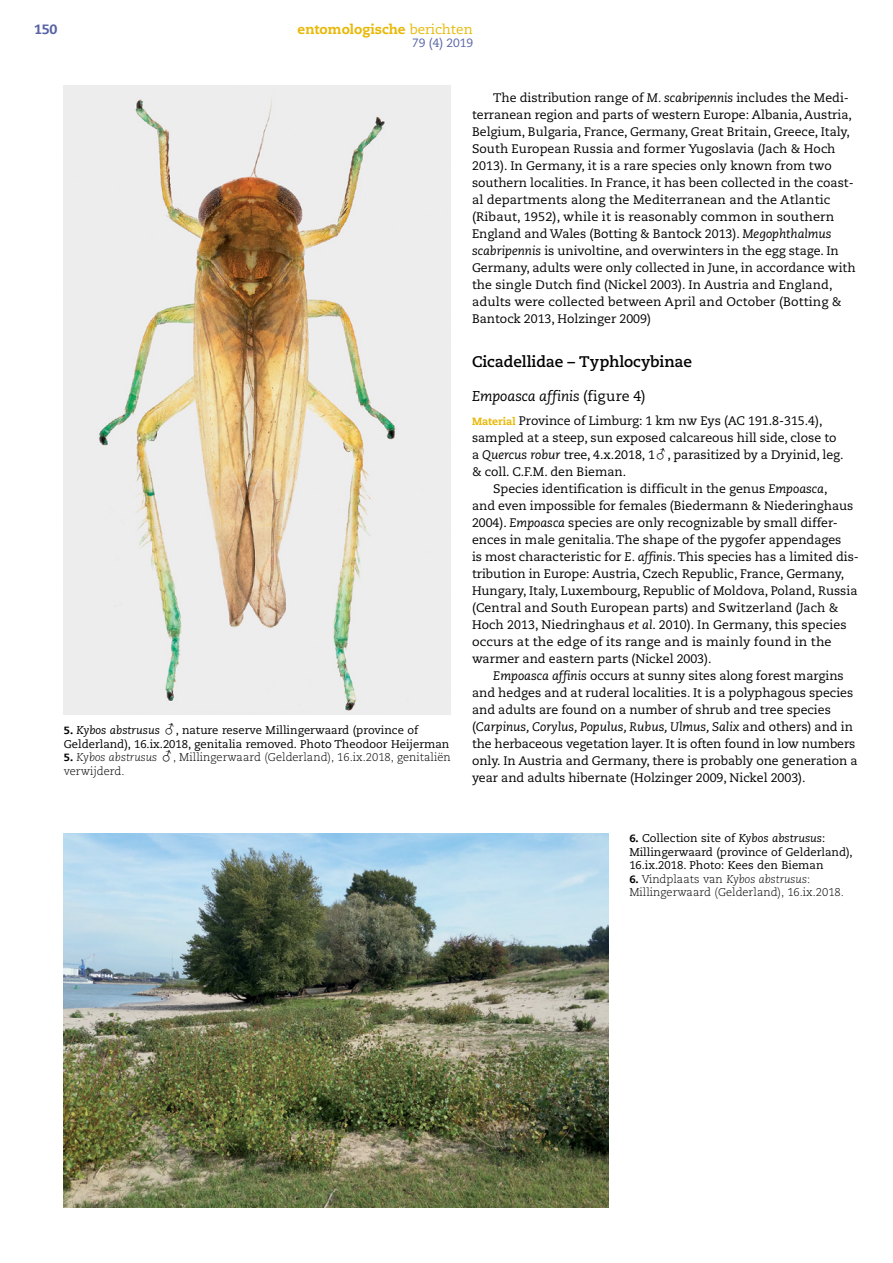
<style>
.page{position:relative;width:893px;height:1263px;background:#fff}
.page>*{position:absolute;margin:0;border:0;box-sizing:border-box;transform-origin:0 0}
.t1{font:700 15.3px "Caecilia LT Std";letter-spacing:-.005em;color:#000}
.t2{font:italic 14.25px "Caecilia LT Std";letter-spacing:-.005em;color:#000}
.t3{font:800 13.5px "Caecilia LT Std";color:#e8b909}
.t4{font:800 13.5px "Caecilia LT Std";color:#5663a4}
.t5{font:12.3px/17px "Caecilia LT Std";color:#000}
.t6{font:12px "Caecilia LT Std";color:#5663a4}
.t7{font:11.25px/13.5px "Caecilia LT Std";color:#000}
.t8{font:300 11.25px/13.5px "Caecilia LT Std";color:#000}
.s1{font-weight:400}
.s2{font-weight:800;font-size:10.5px}
.s3{font-style:italic}
.s4{font-family:"Universal Newswith Comm Pi";font-size:15px}
.s5{font-family:"Universal Newswith Comm Pi";font-weight:400;font-size:15px}
.s6{font-style:normal}
.s7{font-weight:800;font-size:10.5px;color:#e8b909}
</style>
<div class="page">
<img style="left:64px;top:85px;width:387px;height:629px">
<img style="left:64px;top:833px;width:544px;height:375px">
<p class="t4" style="left:34px;top:21px;width:25px">150</p>
<p class="t3" style="left:298px;top:21px;width:177px">entomologische <span class="s1">berichten</span></p>
<p class="t6" style="left:412px;top:36px;width:62px">79 (4) 2019</p>
<p class="t7" style="left:64px;top:724px;width:387px"><span class="s2">5.</span> <span class="s3">Kybos abstrusus</span> <span class="s4">?</span>, nature reserve Millingerwaard (province of<br>Gelderland), 16.ix.2018, genitalia removed. Photo Theodoor Heijerman</p>
<p class="t8" style="left:64px;top:751px;width:388px"><span class="s2">5.</span> <span class="s3">Kybos abstrusus</span> <span class="s5">?</span>, Millingerwaard (Gelderland), 16.ix.2018, genitaliën verwijderd.</p>
<p class="t5" style="left:472px;top:90px;width:385px;text-indent:21px">The distribution range of <span class="s3">M. scabripennis</span> includes the Medi&shy;terranean region and parts of western Europe: Albania, Austria, Belgium, Bulgaria, France, Germany, Great Britain, Greece, Italy, South European Russia and former Yugoslavia (Jach &amp; Hoch 2013). In Germany, it is a rare species only known from two southern localities. In France, it has been collected in the coast&shy;al departments along the Mediterranean and the Atlantic (Ribaut, 1952), while it is reasonably common in southern England and Wales (Botting &amp; Bantock 2013). <span class="s3">Megophthalmus scabripennis</span> is univoltine, and overwinters in the egg stage. In Germany, adults were only collected in June, in accordance with the single Dutch find (Nickel 2003). In Austria and England, adults were collected between April and October (Botting &amp; Bantock 2013, Holzinger 2009)</p>
<p class="t1" style="left:472px;top:352px;width:222px">Cicadellidae – Typhlocybinae</p>
<p class="t2" style="left:472px;top:388px;width:175px">Empoasca affinis <span class="s6">(figure 4)</span></p>
<p class="t5" style="left:472px;top:413px;width:373px"><span class="s7">Material</span> Province of Limburg: 1 km nw Eys (AC 191.8-315.4), sampled at a steep, sun exposed calcareous hill side, close to a <span class="s3">Quercus robur</span> tree, 4.x.2018, 1<span class="s4">?</span>, parasitized by a Dryinid, leg. &amp; coll. C.F.M. den Bieman.</p>
<p class="t5" style="left:472px;top:481px;width:388px;text-indent:21px">Species identification is difficult in the genus <span class="s3">Empoasca</span>,<br>and even impossible for females (Biedermann &amp; Niederinghaus 2004). <span class="s3">Empoasca</span> species are only recognizable by small differ&shy;ences in male genitalia. The shape of the pygofer appendages<br>is most characteristic for <span class="s3">E. affinis</span>. This species has a limited dis&shy;tribution in Europe: Austria, Czech Republic, France, Germany, Hungary, Italy, Luxembourg, Republic of Moldova, Poland, Russia (Central and South European parts) and Switzerland (Jach &amp; Hoch 2013, Niedringhaus <span class="s3">et al</span>. 2010). In Germany, this species occurs at the edge of its range and is mainly found in the warmer and eastern parts (Nickel 2003).</p>
<p class="t5" style="left:472px;top:668px;width:387px;text-indent:21px"><span class="s3">Empoasca affinis</span> occurs at sunny sites along forest margins and hedges and at ruderal localities. It is a polyphagous species and adults are found on a number of shrub and tree species (<span class="s3">Carpinus, Corylus, Populus, Rubus, Ulmus, Salix</span> and others) and in the herbaceous vegetation layer. It is often found in low numbers only. In Austria and Germany, there is probably one generation a year and adults hibernate (Holzinger 2009, Nickel 2003).</p>
<p class="t7" style="left:629px;top:832px;width:225px"><span class="s2">6.</span> Collection site of <span class="s3">Kybos abstrusus</span>:<br>Millingerwaard (province of Gelderland),<br>16.ix.2018. Photo: Kees den Bieman</p>
<p class="t8" style="left:629px;top:872px;width:216px"><span class="s2">6.</span> Vindplaats van <span class="s3">Kybos abstrusus</span>:<br>Millingerwaard (Gelderland), 16.ix.2018.</p>
</div>
